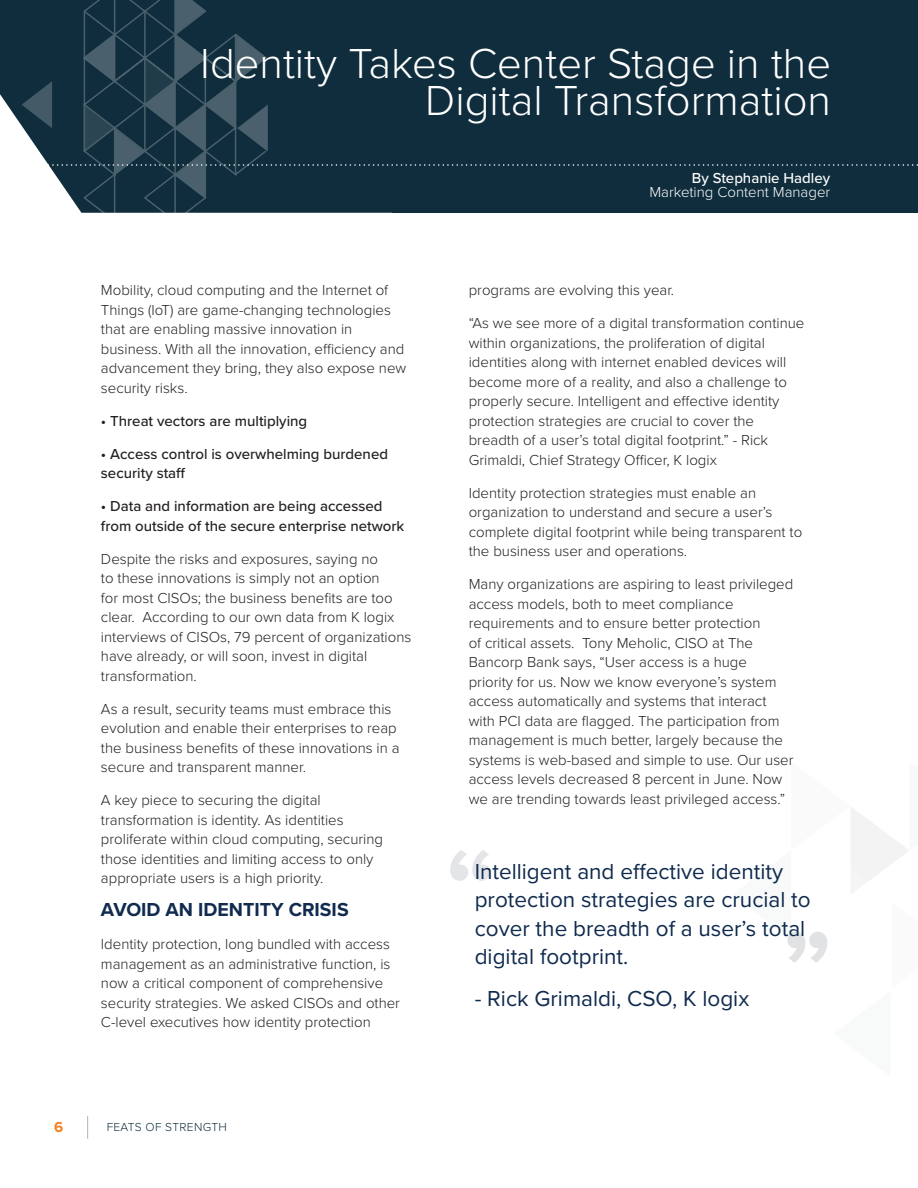
<style>
.page{position:relative;width:918px;height:1188px;background:#fff}
.page>*{position:absolute;margin:0;border:0;box-sizing:border-box;transform-origin:0 0}
.t1{font:700 108px "Proxima Nova";color:#999ea7}
.t2{font:700 108px "Proxima Nova";color:#a6aab2}
.Body_Text{font:300 43.5px/37.5px "Proxima Nova";color:#fff;text-align:right}
.Body_Text-2{font:22.5px/28.5px "Proxima Nova";color:#102b4f}
.Body_Text-3{font:700 19.5px "Proxima Nova";color:#102b4f}
.Body_Text-4{font:300 15px/19.5px "Proxima Nova";color:#231f20}
.Body_Text-5{font:500 15px/19.5px "Proxima Nova";color:#231f20}
.Body_Text-6{font:300 15px "Proxima Nova";color:#fff}
.Body_Text-7{font:500 15px "Proxima Nova";color:#fff}
.t3{font:700 15px "Proxima Nova";color:#f58021}
.t4{font:300 12px "Proxima Nova";letter-spacing:.025em;color:#0f2d3c}
</style>
<div class="page">
<svg style="left:87px;top:1116px;width:1px;height:23px"></svg>
<svg style="left:851px;top:807px;width:58px;height:75px"></svg>
<svg style="left:0;top:0;width:918px;height:213px;background:#193644"></svg>
<p class="Body_Text" style="left:200px;top:45px;width:632px">Identity Takes Center Stage in the<br>Digital Transformation</p>
<p class="Body_Text-4" style="left:101px;top:281px;width:307px">Mobility, cloud computing and the Internet of Things (IoT) are game-changing technologies that are enabling massive innovation in business. With all the innovation, efficiency and advancement they bring, they also expose new security risks.</p>
<p class="Body_Text-5" style="left:101px;top:411px;width:208px">• Threat vectors are multiplying</p>
<p class="Body_Text-5" style="left:101px;top:444px;width:289px">• Access control is overwhelming burdened security staff</p>
<p class="Body_Text-5" style="left:101px;top:497px;width:305px">• Data and information are being accessed from outside of the secure enterprise network</p>
<p class="Body_Text-4" style="left:101px;top:549px;width:312px">Despite the risks and exposures, saying no<br>to these innovations is simply not an option<br>for most CISOs; the business benefits are too clear. According to our own data from K logix interviews of CISOs, 79 percent of organizations have already, or will soon, invest in digital transformation.</p>
<p class="Body_Text-4" style="left:101px;top:699px;width:300px">As a result, security teams must embrace this evolution and enable their enterprises to reap the business benefits of these innovations in a secure and transparent manner.</p>
<p class="Body_Text-4" style="left:101px;top:791px;width:284px">A key piece to securing the digital transformation is identity. As identities proliferate within cloud computing, securing those identities and limiting access to only appropriate users is a high priority.</p>
<p class="Body_Text-3" style="left:101px;top:898px;width:249px">AVOID AN IDENTITY CRISIS</p>
<p class="Body_Text-4" style="left:101px;top:935px;width:301px">Identity protection, long bundled with access management as an administrative function, is now a critical component of comprehensive security strategies. We asked CISOs and other C-level executives how identity protection</p>
<p class="t3" style="left:54px;top:1118px;width:11px">6</p>
<p class="t4" style="left:107px;top:1120px;width:122px">FEATS OF STRENGTH</p>
<p class="Body_Text-7" style="left:692px;top:169px;width:140px">By Stephanie Hadley</p>
<p class="Body_Text-6" style="left:649px;top:183px;width:182px">Marketing Content Manager</p>
<p class="Body_Text-4" style="left:469px;top:281px;width:207px">programs are evolving this year.</p>
<p class="Body_Text-4" style="left:469px;top:314px;width:337px">“As we see more of a digital transformation continue within organizations, the proliferation of digital identities along with internet enabled devices will become more of a reality, and also a challenge to properly secure. Intelligent and effective identity protection strategies are crucial to cover the breadth of a user’s total digital footprint.” - Rick Grimaldi, Chief Strategy Officer, K logix</p>
<p class="Body_Text-4" style="left:469px;top:483px;width:335px">Identity protection strategies must enable an organization to understand and secure a user’s complete digital footprint while being transparent to the business user and operations.</p>
<p class="Body_Text-4" style="left:469px;top:575px;width:326px">Many organizations are aspiring to least privileged access models, both to meet compliance requirements and to ensure better protection<br>of critical assets. Tony Meholic, CISO at The Bancorp Bank says, “User access is a huge priority for us. Now we know everyone’s system access automatically and systems that interact with PCI data are flagged. The participation from management is much better, largely because the systems is web-based and simple to use. Our user access levels decreased 8 percent in June. Now we are trending towards least privileged access.”</p>
<h1 class="t2" style="left:446px;top:823px;width:51px">“</h1>
<p class="Body_Text-2" style="left:475px;top:857px;width:338px">Intelligent and effective identity protection strategies are crucial to cover the breadth of a user’s total digital footprint.</p>
<p class="Body_Text-2" style="left:475px;top:985px;width:276px">- Rick Grimaldi, CSO, K logix</p>
<h1 class="t1" style="left:782px;top:904px;width:51px">”</h1>
</div>
